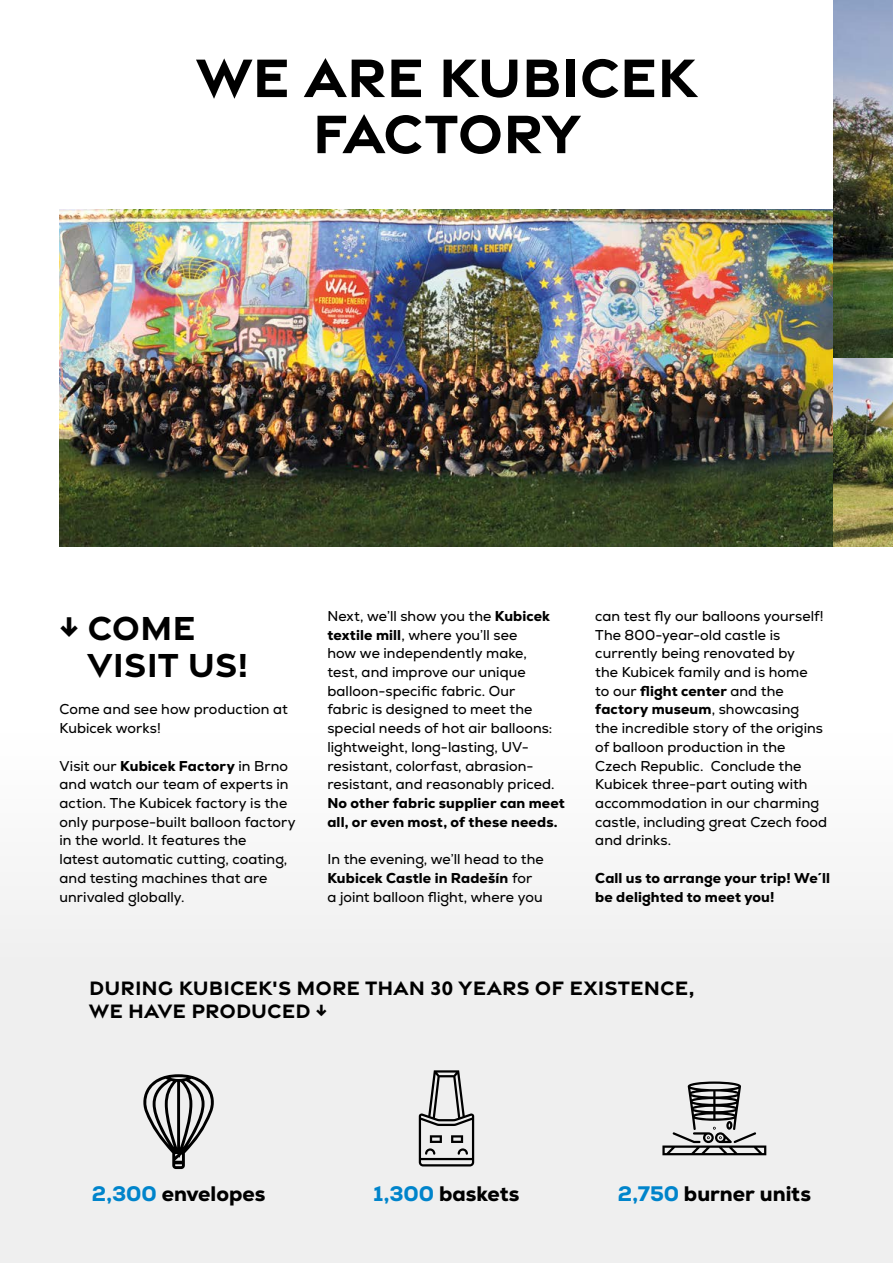
<style>
.page{position:relative;width:893px;height:1263px;background:#fff}
.page>*{position:absolute;margin:0;border:0;box-sizing:border-box;transform-origin:0 0}
.t1{font:700 58.5px/56.1px "Gravesend Sans";letter-spacing:-.01em;color:#000;text-align:center}
.t2{font:700 36px/37.3px "Gravesend Sans";letter-spacing:-.005em;color:#000}
.t3{font:700 21px/23.2px "Gravesend Sans";color:#000}
.t4{font:800 21px "Nexa";color:#000}
.t5{font:14.25px/18.8px "Nexa";letter-spacing:.005em;color:#000}
.t6{font:800 14.25px/18.8px "Nexa";letter-spacing:.01em;color:#000}
.s1{font-family:"Nexa";font-weight:800}
.s2{font-weight:800}
.s3{color:#0084cb}
</style>
<div class="page">
<img style="left:60px;top:209px;width:773px;height:337px">
<div style="left:0;top:976px;width:893px;height:287px;background:#efefef"></div>
<div style="left:0;top:733px;width:893px;height:243px;background:#f7f7f7"></div>
<img style="left:833px;top:0;width:60px;height:359px">
<img style="left:833px;top:359px;width:60px;height:187px">
<svg style="left:143px;top:1074px;width:71px;height:95px"></svg>
<svg style="left:419px;top:1070px;width:55px;height:96px"></svg>
<svg style="left:662px;top:1081px;width:104px;height:74px"></svg>
<h1 class="t1" style="left:197px;top:47px;width:501px">WE ARE KUBICEK<br>FACTORY</h1>
<h2 class="t2" style="left:88px;top:607px;width:163px;text-indent:-28px"><span class="s1">↓</span> COME<br>VISIT US!</h2>
<p class="t5" style="left:60px;top:700px;width:230px">Come and see how production at<br>Kubicek works!</p>
<p class="t5" style="left:60px;top:756px;width:238px">Visit our <span class="s2">Kubicek Factory</span> in Brno and watch our team of experts in action. The Kubicek factory is the only purpose-built balloon factory in the world. It features the<br>latest automatic cutting, coating, and testing machines that are unrivaled globally.</p>
<p class="t5" style="left:327px;top:607px;width:229px">Next, we’ll show you the <span class="s2">Kubicek textile mill</span>, where you’ll see<br>how we independently make, test, and improve our unique balloon-specific fabric. Our fabric is designed to meet the special needs of hot air balloons: lightweight, long-lasting, UV&shy;resistant, colorfast, abrasion&shy;resistant, and reasonably priced.</p>
<p class="t6" style="left:327px;top:793px;width:239px">No other fabric supplier can meet all, or even most, of these needs.</p>
<p class="t5" style="left:327px;top:850px;width:218px">In the evening, we’ll head to the<br><span class="s2">Kubicek Castle in Radešín</span> for a joint balloon flight, where you</p>
<p class="t5" style="left:595px;top:607px;width:233px">can test fly our balloons yourself!<br>The 800-year-old castle is currently being renovated by<br>the Kubicek family and is home<br>to our <span class="s2">flight center</span> and the <span class="s2">factory museum</span>, showcasing<br>the incredible story of the origins of balloon production in the<br>Czech Republic. Conclude the<br>Kubicek three-part outing with accommodation in our charming castle, including great Czech food and drinks.</p>
<p class="t6" style="left:595px;top:868px;width:236px">Call us to arrange your trip! We´ll be delighted to meet you!</p>
<h3 class="t3" style="left:89px;top:975px;width:607px">DURING KUBICEK'S MORE THAN 30 YEARS OF EXISTENCE,<br>WE HAVE PRODUCED <span class="s1">↓</span></h3>
<h3 class="t4" style="left:92px;top:1180px;width:175px"><span class="s3">2,300</span> envelopes</h3>
<h3 class="t4" style="left:373px;top:1180px;width:148px"><span class="s3">1,300</span> baskets</h3>
<h3 class="t4" style="left:618px;top:1180px;width:195px"><span class="s3">2,750</span> burner units</h3>
</div>
